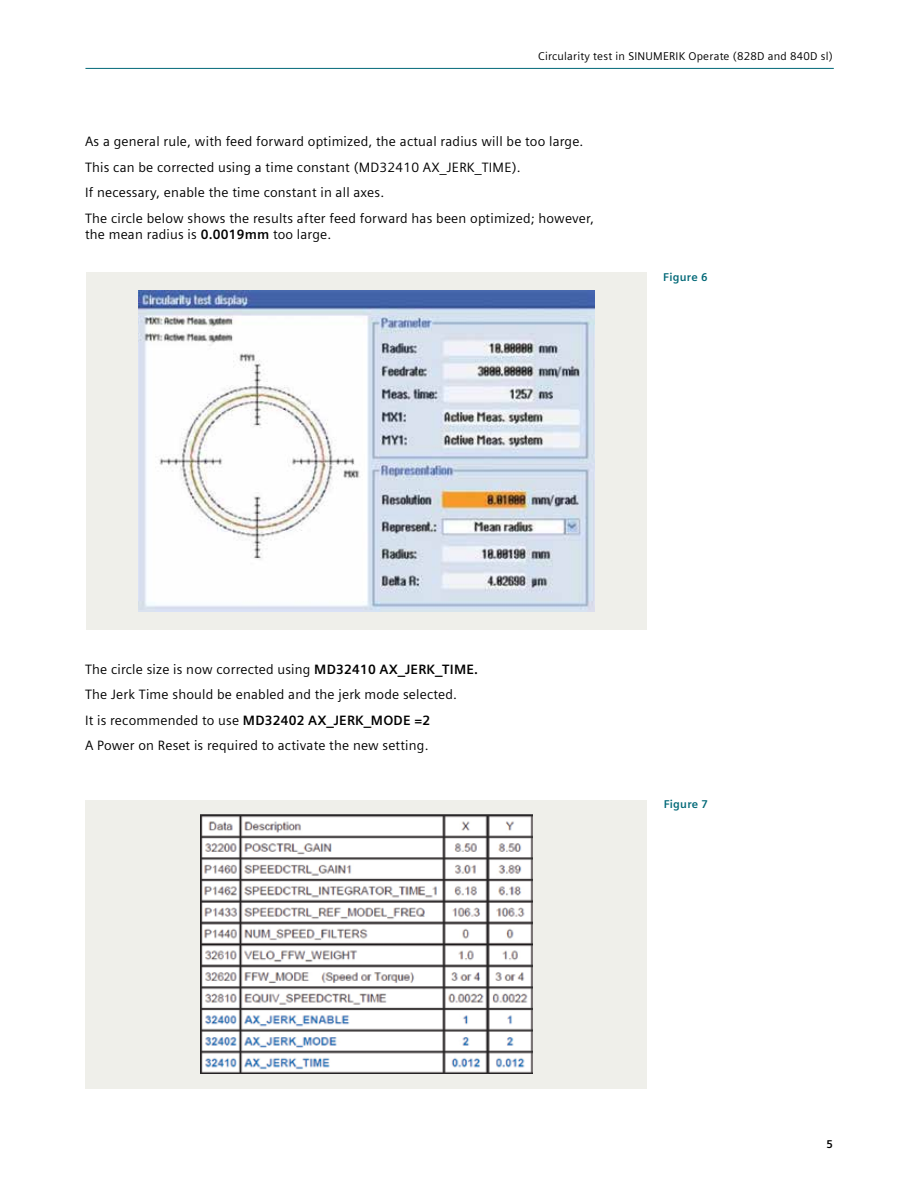
<style>
.page{position:relative;width:918px;height:1188px;background:#fff}
.page>*{position:absolute;margin:0;border:0;box-sizing:border-box;transform-origin:0 0}
.t1{font:13.5px/25.5px "Siemens Sans";letter-spacing:.015em;color:#000}
.t2{font:11.25px "Siemens Sans";letter-spacing:.02em;color:#000}
.t3{font:700 11.25px "Siemens Sans";letter-spacing:.02em;color:#006877}
.t4{font:700 11.25px "Siemens Sans";color:#000}
.s1{font-weight:700}
</style>
<div class="page">
<div style="left:86px;top:272px;width:561px;height:357px;background:#efefea"></div>
<img style="left:138px;top:290px;width:456px;height:321px">
<div style="left:86px;top:800px;width:561px;height:289px;background:#efefea"></div>
<img style="left:200px;top:815px;width:332px;height:258px">
<hr style="left:85px;top:68px;width:749px;height:1px;background:#006877">
<p class="t2" style="left:538px;top:49px;width:296px">Circularity test in SINUMERIK Operate (828D and 840D sl)</p>
<p class="t1" style="left:85px;top:129px;width:511px">As a general rule, with feed forward optimized, the actual radius will be too large.<br>This can be corrected using a time constant (MD32410 AX_JERK_TIME).<br>If necessary, enable the time constant in all axes.<br>The circle below shows the results after feed forward has been optimized; however,</p>
<p class="t1" style="left:85px;top:222px;width:248px">the mean radius is <span class="s1">0.0019mm</span> too large.</p>
<p class="t3" style="left:663px;top:270px;width:46px">Figure 6</p>
<p class="t1" style="left:85px;top:656px;width:395px">The circle size is now corrected using <span class="s1">MD32410 AX_JERK_TIME.<br></span>The Jerk Time should be enabled and the jerk mode selected.<br>It is recommended to use <span class="s1">MD32402 AX_JERK_MODE =2<br></span>A Power on Reset is required to activate the new setting.</p>
<p class="t3" style="left:664px;top:798px;width:46px">Figure 7</p>
<p class="t4" style="left:826px;top:1138px;width:8px">5</p>
</div>
